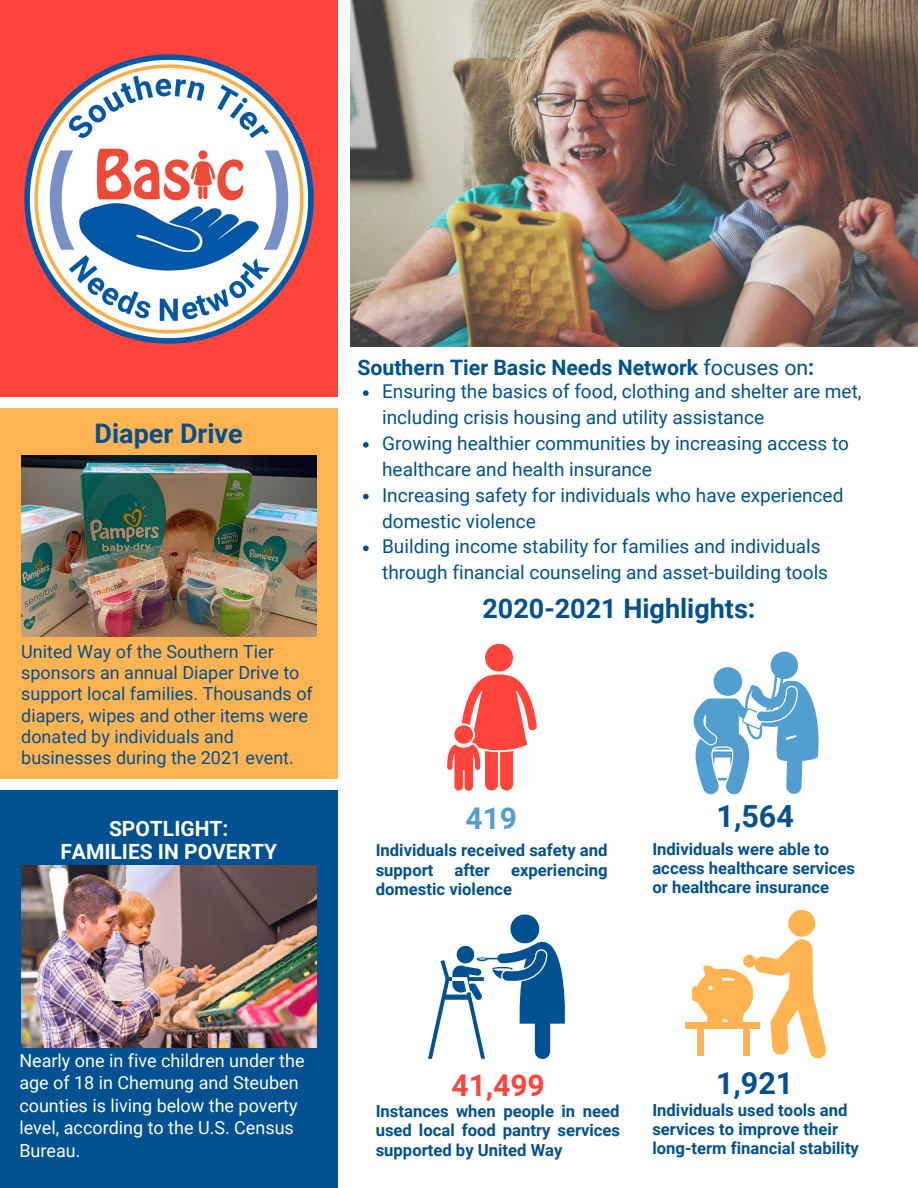
<style>
.page{position:relative;width:918px;height:1188px;background:#fff}
.page>*{position:absolute;margin:0;border:0;box-sizing:border-box;transform-origin:0 0}
.t1{font:700 30.45px "Roboto";color:#005191}
.t2{font:700 30px "Roboto";color:#ff443b}
.t3{font:700 30px "Roboto";color:#539ed0}
.t4{font:700 27px "Roboto";color:#005191}
.t5{font:700 21.3px "Roboto";color:#005191}
.t6{font:700 21px "Roboto";color:#fff}
.t7{font:19.05px/25.8px "Roboto";color:#005191}
.t8{font:18px/21.3px "Roboto";color:#005191}
.t9{font:18px/22.5px "Roboto";color:#fefefe}
.t10{font:700 16.65px/19.2px "Roboto";color:#005191}
.s1{font-weight:400}
</style>
<div class="page">
<div style="left:0;top:0;width:338px;height:397px;background:#ff443b"></div>
<div style="left:0;top:409px;width:338px;height:370px;background:#ffb351"></div>
<div style="left:0;top:790px;width:338px;height:398px;background:#005191"></div>
<img style="left:351px;top:0;width:567px;height:347px">
<svg style="left:694px;top:651px;width:125px;height:144px"></svg>
<svg style="left:447px;top:643px;width:90px;height:148px"></svg>
<div style="left:685px;top:1023px;width:75px;height:6px;background:#ffb351"></div>
<svg style="left:692px;top:910px;width:134px;height:148px"></svg>
<svg style="left:428px;top:914px;width:137px;height:145px"></svg>
<svg style="left:363px;top:390px;width:6px;height:6px"></svg>
<svg style="left:363px;top:442px;width:6px;height:6px"></svg>
<svg style="left:363px;top:494px;width:6px;height:5px"></svg>
<svg style="left:363px;top:546px;width:6px;height:5px"></svg>
<img style="left:21px;top:455px;width:295px;height:181px">
<img style="left:21px;top:866px;width:295px;height:182px">
<img style="left:24px;top:54px;width:290px;height:290px">
<p class="t4" style="left:95px;top:418px;width:150px">Diaper Drive</p>
<p class="t8" style="left:21px;top:641px;width:293px">United Way of the Southern Tier sponsors an annual Diaper Drive to support local families. Thousands of diapers, wipes and other items were donated by individuals and businesses during the 2021 event.</p>
<p class="t6" style="left:109px;top:816px;width:121px">SPOTLIGHT:</p>
<p class="t6" style="left:60px;top:840px;width:218px">FAMILIES IN POVERTY</p>
<p class="t5" style="left:357px;top:355px;width:458px">Southern Tier Basic Needs Network <span class="s1">focuses on</span>:</p>
<p class="t7" style="left:382px;top:379px;width:481px">Ensuring the basics of food, clothing and shelter are met, including crisis housing and utility assistance</p>
<p class="t7" style="left:382px;top:431px;width:468px">Growing healthier communities by increasing access to healthcare and health insurance</p>
<p class="t7" style="left:382px;top:482px;width:463px">Increasing safety for individuals who have experienced domestic violence</p>
<p class="t7" style="left:382px;top:534px;width:447px">Building income stability for families and individuals through financial counseling and asset-building tools</p>
<p class="t4" style="left:482px;top:593px;width:275px">2020-2021 Highlights:</p>
<p class="t3" style="left:465px;top:802px;width:53px">419</p>
<p class="t10" style="left:376px;top:841px;width:233px">Individuals received safety and support</p>
<p class="t10" style="left:454px;top:860px;width:37px">after</p>
<p class="t10" style="left:376px;top:860px;width:233px;text-indent:135px">experiencing domestic violence</p>
<p class="t1" style="left:717px;top:799px;width:79px">1,564</p>
<p class="t10" style="left:652px;top:839px;width:204px">Individuals were able to access healthcare services or healthcare insurance</p>
<p class="t9" style="left:19px;top:1049px;width:287px">Nearly one in five children under the age of 18 in Chemung and Steuben counties is living below the poverty level, according to the U.S. Census<br>Bureau.</p>
<p class="t2" style="left:451px;top:1068px;width:95px">41,499</p>
<p class="t10" style="left:376px;top:1102px;width:246px;text-align:justify">Instances when people in need used local food pantry services supported by United Way</p>
<p class="t1" style="left:716px;top:1066px;width:79px">1,921</p>
<p class="t10" style="left:652px;top:1100px;width:208px">Individuals used tools and services to improve their long-term financial stability</p>
</div>
